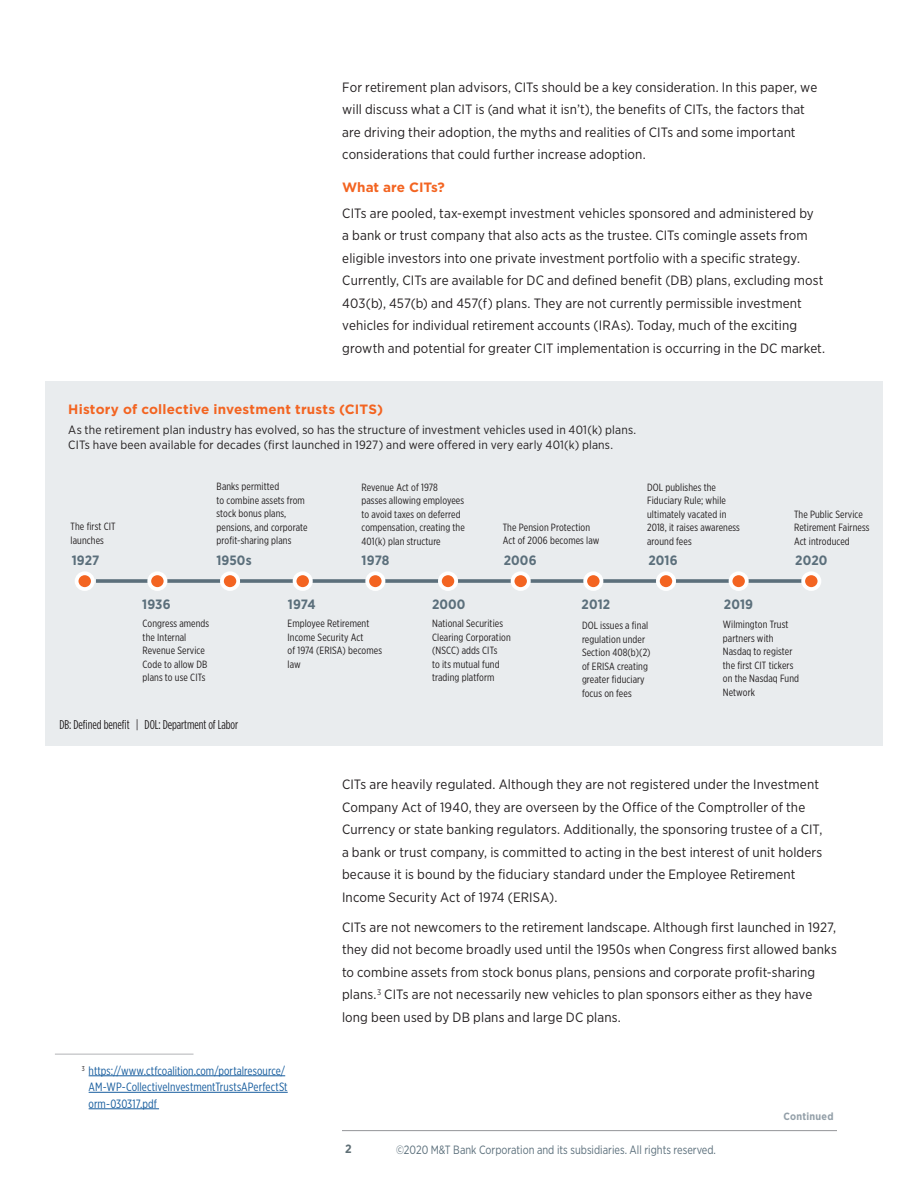
<style>
.page{position:relative;width:918px;height:1188px;background:#fff}
.page>*{position:absolute;margin:0;border:0;box-sizing:border-box;transform-origin:0 0}
.footnotes{font:13.5px/22.5px "Gotham Narrow";letter-spacing:.01em;color:#231f20}
.intro_text{font:700 13.5px "Gotham Narrow";letter-spacing:.01em;color:#5b6f7b}
.Text{font:700 13.5px "Gotham";letter-spacing:.015em;color:#f36421}
.Body_Copy{font:700 13.5px "Gotham";letter-spacing:-.005em;color:#f36421}
.intro_text-2{font:12.75px "Gotham Condensed";letter-spacing:-.005em;color:#231f20}
.Text-2{font:12px/15px "Gotham Narrow";letter-spacing:.015em;color:#231f20}
.footnotes-2{font:12px/16.5px "Gotham X Narrow";letter-spacing:.005em;color:#175d9e}
.t1{font:12px "Gotham Narrow";color:#5b6f7b;scale:.9 1}
.t2{font:700 12px "Gotham Narrow";color:#5f6f76}
.intro_text-3{font:10.5px/13.5px "Gotham X Narrow";letter-spacing:.01em;color:#231f20}
.footnotes-3{font:700 10.5px "Gotham Narrow";letter-spacing:.025em;color:#94a0a9}
</style>
<div class="page">
<hr style="left:342px;top:1130px;width:495px;height:1px;background:#939598">
<hr style="left:89px;top:1075px;width:196px;height:1px;background:#175d9e">
<hr style="left:89px;top:1092px;width:199px;height:1px;background:#175d9e">
<hr style="left:89px;top:1108px;width:70px;height:1px;background:#175d9e">
<hr style="left:55px;top:1054px;width:139px;height:1px;background:#b2b3b7">
<div style="left:45px;top:381px;width:838px;height:365px;background:#e9ecee"></div>
<svg style="left:96px;top:579px;width:705px;height:4px;fill:#758690"></svg>
<div style="left:77px;top:573px;width:16px;height:16px;background:#f36421;border-radius:50%"></div>
<div style="left:75px;top:571px;width:20px;height:20px;border:4px solid #fff;border-radius:50%"></div>
<div style="left:149px;top:573px;width:17px;height:16px;background:#f36421;border-radius:50%"></div>
<div style="left:147px;top:571px;width:20px;height:20px;border:4px solid #fff;border-radius:50%"></div>
<div style="left:222px;top:573px;width:16px;height:16px;background:#f36421;border-radius:50%"></div>
<div style="left:220px;top:571px;width:20px;height:20px;border:4px solid #fff;border-radius:50%"></div>
<div style="left:295px;top:573px;width:16px;height:16px;background:#f36421;border-radius:50%"></div>
<div style="left:293px;top:571px;width:20px;height:20px;border:4px solid #fff;border-radius:50%"></div>
<div style="left:367px;top:573px;width:16px;height:16px;background:#f36421;border-radius:50%"></div>
<div style="left:365px;top:571px;width:20px;height:20px;border:4px solid #fff;border-radius:50%"></div>
<div style="left:440px;top:573px;width:16px;height:16px;background:#f36421;border-radius:50%"></div>
<div style="left:438px;top:571px;width:20px;height:20px;border:4px solid #fff;border-radius:50%"></div>
<div style="left:513px;top:573px;width:16px;height:16px;background:#f36421;border-radius:50%"></div>
<div style="left:511px;top:571px;width:20px;height:20px;border:4px solid #fff;border-radius:50%"></div>
<div style="left:585px;top:573px;width:16px;height:16px;background:#f36421;border-radius:50%"></div>
<div style="left:583px;top:571px;width:20px;height:20px;border:4px solid #fff;border-radius:50%"></div>
<div style="left:658px;top:573px;width:16px;height:16px;background:#f36421;border-radius:50%"></div>
<div style="left:656px;top:571px;width:20px;height:20px;border:4px solid #fff;border-radius:50%"></div>
<div style="left:731px;top:573px;width:16px;height:16px;background:#f36421;border-radius:50%"></div>
<div style="left:729px;top:571px;width:20px;height:20px;border:4px solid #fff;border-radius:50%"></div>
<div style="left:803px;top:573px;width:16px;height:16px;background:#f36421;border-radius:50%"></div>
<div style="left:801px;top:571px;width:20px;height:20px;border:4px solid #fff;border-radius:50%"></div>
<p class="footnotes" style="left:342px;top:76px;width:476px">For retirement plan advisors, CITs should be a key consideration. In this paper, we will discuss what a CIT is (and what it isn’t), the benefits of CITs, the factors that are driving their adoption, the myths and realities of CITs and some important considerations that could further increase adoption.</p>
<p class="Body_Copy" style="left:342px;top:179px;width:104px">What are CITs?</p>
<p class="footnotes" style="left:342px;top:202px;width:484px">CITs are pooled, tax-exempt investment vehicles sponsored and administered by<br>a bank or trust company that also acts as the trustee. CITs comingle assets from eligible investors into one private investment portfolio with a specific strategy.<br>Currently, CITs are available for DC and defined benefit (DB) plans, excluding most 403(b), 457(b) and 457(f) plans. They are not currently permissible investment vehicles for individual retirement accounts (IRAs). Today, much of the exciting growth and potential for greater CIT implementation is occurring in the DC market.</p>
<p class="Text" style="left:68px;top:401px;width:316px">History of collective investment trusts (CITS)</p>
<p class="Text-2" style="left:68px;top:422px;width:569px">As the retirement plan industry has evolved, so has the structure of investment vehicles used in 401(k) plans.<br>CITs have been available for decades (first launched in 1927) and were offered in very early 401(k) plans.</p>
<p class="intro_text-3" style="left:71px;top:520px;width:47px">The first CIT launches</p>
<p class="intro_text" style="left:72px;top:552px;width:29px">1927</p>
<p class="intro_text-3" style="left:217px;top:480px;width:92px">Banks permitted<br>to combine assets from stock bonus plans, pensions, and corporate profit-sharing plans</p>
<p class="intro_text" style="left:216px;top:552px;width:37px">1950s</p>
<p class="intro_text-3" style="left:362px;top:480px;width:105px">Revenue Act of 1978 passes allowing employees to avoid taxes on deferred compensation, creating the<br>401(k) plan structure</p>
<p class="intro_text" style="left:362px;top:552px;width:29px">1978</p>
<p class="intro_text-3" style="left:503px;top:520px;width:98px">The Pension Protection<br>Act of 2006 becomes law</p>
<p class="intro_text" style="left:504px;top:551px;width:34px">2006</p>
<p class="intro_text-3" style="left:647px;top:480px;width:94px">DOL publishes the<br>Fiduciary Rule; while ultimately vacated in<br>2018, it raises awareness around fees</p>
<p class="intro_text" style="left:649px;top:552px;width:31px">2016</p>
<p class="intro_text-3" style="left:794px;top:507px;width:77px">The Public Service<br>Retirement Fairness<br>Act introduced</p>
<p class="intro_text" style="left:795px;top:552px;width:34px">2020</p>
<p class="intro_text" style="left:142px;top:595px;width:30px">1936</p>
<p class="intro_text" style="left:288px;top:595px;width:29px">1974</p>
<p class="intro_text-3" style="left:143px;top:617px;width:68px">Congress amends the Internal<br>Revenue Service<br>Code to allow DB plans to use CITs</p>
<p class="intro_text-3" style="left:288px;top:617px;width:96px">Employee Retirement<br>Income Security Act<br>of 1974 (ERISA) becomes law</p>
<p class="intro_text-2" style="left:59px;top:717px;width:180px">DB: Defined benefit | DOL: Department of Labor</p>
<p class="intro_text" style="left:432px;top:595px;width:35px">2000</p>
<p class="intro_text-3" style="left:432px;top:617px;width:80px">National Securities<br>Clearing Corporation (NSCC) adds CITs<br>to its mutual fund trading platform</p>
<p class="intro_text" style="left:582px;top:595px;width:30px">2012</p>
<p class="intro_text-3" style="left:582px;top:619px;width:70px">DOL issues a final regulation under<br>Section 408(b)(2) of ERISA creating greater fiduciary focus on fees</p>
<p class="intro_text" style="left:724px;top:595px;width:31px">2019</p>
<p class="intro_text-3" style="left:723px;top:618px;width:78px">Wilmington Trust partners with<br>Nasdaq to register the first CIT tickers on the Nasdaq Fund<br>Network</p>
<p class="footnotes-2" style="left:89px;top:1062px;width:201px;text-indent:-7px"><sup>3</sup> https://www.ctfcoalition.com/portalresource/<br>AM-WP-CollectiveInvestmentTrustsAPerfectSt orm-030317.pdf</p>
<p class="footnotes" style="left:342px;top:773px;width:482px">CITs are heavily regulated. Although they are not registered under the Investment Company Act of 1940, they are overseen by the Office of the Comptroller of the Currency or state banking regulators. Additionally, the sponsoring trustee of a CIT, a bank or trust company, is committed to acting in the best interest of unit holders because it is bound by the fiduciary standard under the Employee Retirement Income Security Act of 1974 (ERISA).</p>
<p class="footnotes" style="left:342px;top:916px;width:496px">CITs are not newcomers to the retirement landscape. Although first launched in 1927, they did not become broadly used until the 1950s when Congress first allowed banks to combine assets from stock bonus plans, pensions and corporate profit-sharing plans.<sup>3</sup> CITs are not necessarily new vehicles to plan sponsors either as they have long been used by DB plans and large DC plans.</p>
<p class="t2" style="left:345px;top:1141px;width:8px">2</p>
<p class="t1" style="left:396px;top:1142px;width:357px">©2020 M&amp;T Bank Corporation and its subsidiaries. All rights reserved.</p>
<p class="footnotes-3" style="left:783px;top:1110px;width:52px">Continued</p>
</div>
